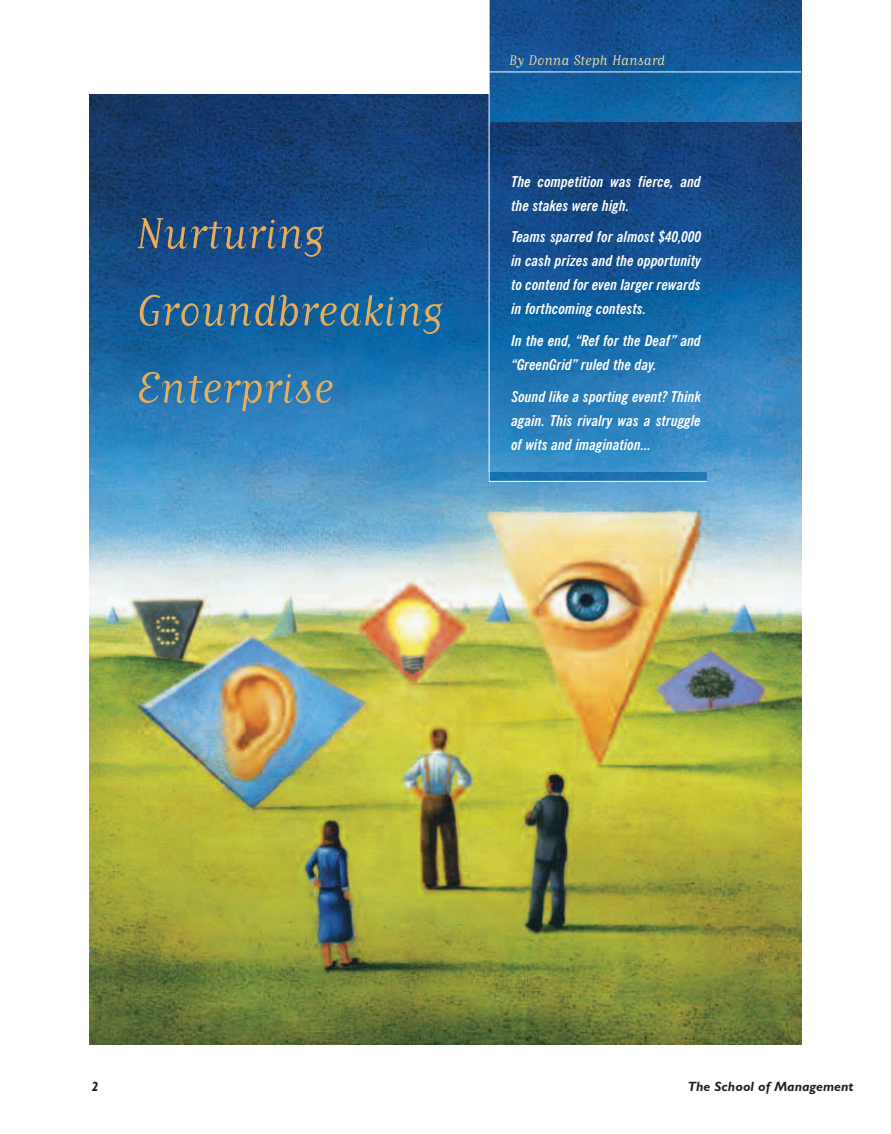
<style>
.page{position:relative;width:891px;height:1134px;background:#fff}
.page>*{position:absolute;margin:0;border:0;box-sizing:border-box;transform-origin:0 0}
.t1{font:51px/77.1px "Matrix Script";color:#e9ad58}
.t2{font:16.5px "Matrix Script";color:#fae19e}
.t3{font:italic 700 condensed 15px/24px "News Gothic BT";letter-spacing:.005em;color:#fff}
.t4{font:italic 700 13.5px "Gill Sans";color:#231f20}
</style>
<div class="page">
<img style="left:90px;top:94px;width:711px;height:950px">
<img style="left:708px;top:0;width:93px;height:122px">
<hr style="left:489px;top:72px;width:312px;height:1px;background:#fff">
<svg style="left:488px;top:0;width:220px;height:482px;background:#1b609d"></svg>
<h1 class="t1" style="left:136px;top:192px;width:308px">Nurturing<br>Groundbreaking<br>Enterprise</h1>
<p class="t2" style="left:509px;top:50px;width:157px">By Donna Steph Hansard</p>
<p class="t3" style="left:511px;top:171px;width:191px">The competition was fierce, and the stakes were high.</p>
<p class="t3" style="left:511px;top:226px;width:191px;text-align:justify">Teams sparred for almost $40,000 in cash prizes and the opportunity to contend for even larger rewards in forthcoming contests.</p>
<p class="t3" style="left:511px;top:330px;width:191px">In the end, “Ref for the Deaf” and “GreenGrid” ruled the day.</p>
<p class="t3" style="left:511px;top:385px;width:191px;text-align:justify">Sound like a sporting event? Think again. This rivalry was a struggle of wits and imagination...</p>
<p class="t4" style="left:91px;top:1081px;width:9px">2</p>
<p class="t4" style="left:688px;top:1081px;width:167px">The School of Management</p>
</div>
